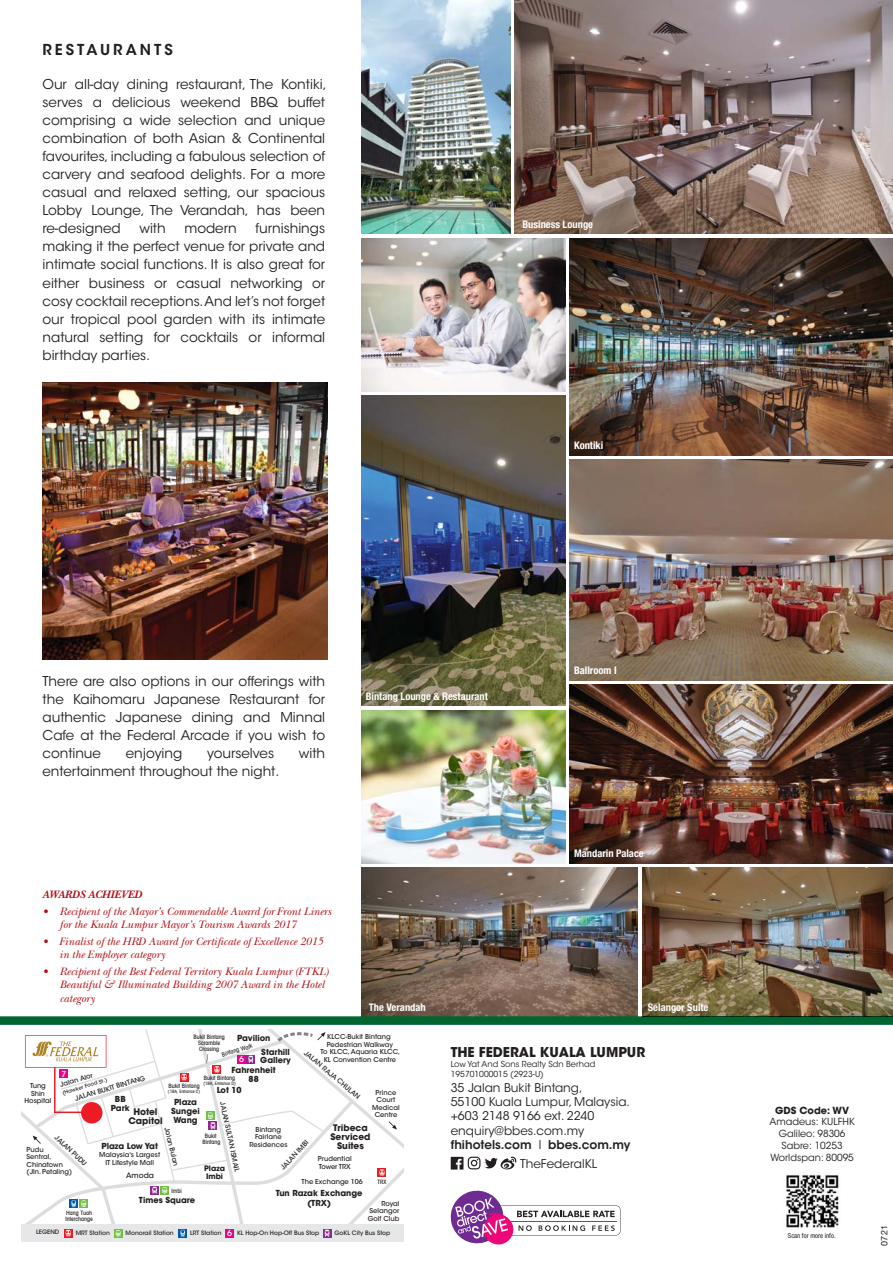
<style>
.page{position:relative;width:893px;height:1263px;background:#fff}
.page>*{position:absolute;margin:0;border:0;box-sizing:border-box;transform-origin:0 0}
.t1{font:600 15px "ITC Avant Garde Std";letter-spacing:.2em;color:#231f20}
.t2{font:13.5px/18px "ITC Avant Garde Std";color:#231f20;text-align:justify}
.t3{font:700 13.5px "ITC Avant Garde Std";color:#231f20}
.t4{font:12px/14.4px "ITC Avant Garde Std";color:#231f20}
.t5{font:italic 11.25px/13.5px "New Baskerville";color:#b01016}
.t6{font:italic 700 11.25px "New Baskerville";color:#b01016}
.t7{font:700 condensed 10.5px "Helvetica Neue";color:#fff}
.t8{font:9.75px/11.7px "ITC Avant Garde Std";color:#231f20;text-align:center}
.t9{font:700 9.75px "ITC Avant Garde Std";color:#231f20}
.t10{font:700 9px/9px "ITC Avant Garde Std";color:#231f20;text-align:center}
.t11{font:9px "Helvetica Neue";color:#231f20}
.t12{font:700 8.25px/9px "ITC Avant Garde Std";color:#231f20;text-align:center}
.t13{font:8.25px/9.9px "ITC Avant Garde Std";color:#231f20}
.t14{font:500 8.25px "ITC Avant Garde Std";color:#fff}
.t15{font:700 7.5px/7.5px "ITC Avant Garde Std";color:#231f20}
.t16{font:500 7.5px "ITC Avant Garde Std";color:#231f20}
.t17{font:500 6.75px/7.5px "ITC Avant Garde Std";color:#231f20;text-align:center}
.t18{font:condensed 6.75px "Helvetica Neue";color:#231f20}
.t19{font:500 condensed 6px/6px "Avant Garde";color:#231f20;text-align:center}
.t20{font:500 6px "ITC Avant Garde Std";color:#231f20}
.t21{font:500 5.25px "ITC Avant Garde Std";color:#231f20}
.t22{font:500 condensed 4.5px "Avant Garde";color:#231f20}
.s1{font-size:8.25px;color:#fff}
.s2{font-weight:600}
</style>
<div class="page">
<img style="left:570px;top:238px;width:323px;height:217px">
<img style="left:570px;top:685px;width:323px;height:178px">
<img style="left:361px;top:395px;width:205px;height:311px">
<img style="left:43px;top:383px;width:284px;height:276px">
<img style="left:361px;top:0;width:149px;height:234px">
<img style="left:570px;top:459px;width:323px;height:221px">
<img style="left:514px;top:0;width:379px;height:234px">
<img style="left:361px;top:238px;width:205px;height:153px">
<img style="left:361px;top:710px;width:205px;height:153px">
<img style="left:361px;top:867px;width:277px;height:149px">
<img style="left:642px;top:867px;width:251px;height:149px">
<svg style="left:0;top:1016px;width:893px;height:229px"></svg>
<p class="t1" style="left:43px;top:41px;width:132px">RESTAURANTS</p>
<p class="t2" style="left:43px;top:76px;width:286px">Our all-day dining restaurant, The Kontiki, serves a delicious weekend BBQ buffet comprising a wide selection and unique combination of both Asian &amp; Continental favourites, including a fabulous selection of carvery and seafood delights. For a more casual and relaxed setting, our spacious Lobby Lounge, The Verandah, has been re-designed</p>
<p class="t2" style="left:43px;top:220px;width:284px;text-indent:213px">furnishings making it the perfect venue for private and intimate social functions. It is also great for either business or casual networking or cosy cocktail receptions. And let’s not forget our tropical pool garden with its intimate natural setting for cocktails or informal birthday parties.</p>
<p class="t2" style="left:139px;top:220px;width:28px">with</p>
<p class="t2" style="left:184px;top:220px;width:54px">modern</p>
<p class="t7" style="left:522px;top:220px;width:72px">Business Lounge</p>
<p class="t7" style="left:574px;top:441px;width:31px">Kontiki</p>
<p class="t2" style="left:43px;top:673px;width:284px">There are also options in our offerings with the Kaihomaru Japanese Restaurant for authentic Japanese dining and Minnal Cafe at the Federal Arcade if you wish to continue</p>
<p class="t2" style="left:126px;top:745px;width:58px">enjoying</p>
<p class="t2" style="left:207px;top:745px;width:69px">yourselves</p>
<p class="t2" style="left:299px;top:745px;width:28px">with</p>
<p class="t2" style="left:43px;top:763px;width:238px">entertainment throughout the night.</p>
<p class="t6" style="left:43px;top:890px;width:101px">AWARDS ACHIEVED</p>
<p class="t5" style="left:60px;top:905px;width:273px;text-indent:-17px">• Recipient of the Mayor’s Commendable Award for Front Liners for the Kuala Lumpur Mayor’s Tourism Awards 2017</p>
<p class="t5" style="left:60px;top:935px;width:265px;text-indent:-17px">• Finalist of the HRD Award for Certificate of Excellence 2015 in the Employer category</p>
<p class="t5" style="left:60px;top:965px;width:271px;text-indent:-17px">• Recipient of the Best Federal Territory Kuala Lumpur (FTKL)<br>Beautiful &amp; Illuminated Building 2007 Award in the Hotel category</p>
<p class="t7" style="left:366px;top:692px;width:124px">Bintang Lounge &amp; Restaurant</p>
<p class="t7" style="left:574px;top:667px;width:44px">Ballroom I</p>
<p class="t7" style="left:574px;top:849px;width:71px">Mandarin Palace</p>
<p class="t7" style="left:369px;top:1003px;width:59px">The Verandah</p>
<p class="t7" style="left:648px;top:1003px;width:62px">Selangor Suite</p>
<p class="t17" style="left:321px;top:1034px;width:81px">KLCC-Bukit Bintang<br>Pedestrian Walkway<br>To KLCC, Aquaria KLCC,<br>KL Convention Centre</p>
<p class="t19" style="left:193px;top:1033px;width:33px">Bukit Bintang<br>Scramble<br>Crossing</p>
<p class="t12" style="left:237px;top:1034px;width:35px">Pavilion</p>
<p class="t19" style="left:221px;top:1051px;width:33px;rotate:-16deg">Bintang Walk</p>
<p class="t12" style="left:260px;top:1048px;width:32px;line-height:8.2px;text-align:left">Starhill<br>Gallery</p>
<p class="t12" style="left:232px;top:1066px;width:46px;line-height:8.2px">Fahrenheit<br>88</p>
<p class="t17" style="left:307px;top:1050px;width:72px;rotate:40deg">JALAN RAJA CHULAN</p>
<p class="t14" style="left:239px;top:1056px;width:6px">6</p>
<p class="t14" style="left:61px;top:1071px;width:6px">7</p>
<p class="t17" style="left:59px;top:1082px;width:35px;rotate:-16deg">Jalan Alor</p>
<p class="t17" style="left:74px;top:1095px;width:74px;rotate:-16deg">JALAN BUKIT BINTANG</p>
<p class="t19" style="left:204px;top:1075px;width:33px">Bukit Bintang</p>
<p class="t22" style="left:203px;top:1081px;width:34px">(18A, Entrance D)</p>
<p class="t21" style="left:62px;top:1090px;width:48px;rotate:-16deg">(Hawker Food St.)</p>
<p class="t17" style="left:25px;top:1083px;width:28px">Tung<br>Shin<br>Hospital</p>
<p class="t19" style="left:168px;top:1083px;width:33px">Bukit Bintang</p>
<p class="t22" style="left:168px;top:1089px;width:34px">(18A, Entrance C)</p>
<p class="t12" style="left:217px;top:1086px;width:26px">Lot 10</p>
<p class="t17" style="left:372px;top:1089px;width:29px">Prince<br>Court<br>Medical<br>Centre</p>
<p class="t12" style="left:111px;top:1095px;width:20px">BB<br>Park</p>
<p class="t12" style="left:171px;top:1098px;width:30px">Plaza<br>Sungei<br>Wang</p>
<p class="t17" style="left:225px;top:1101px;width:73px;rotate:78deg">JALAN SULTAN ISMAIL</p>
<p class="t10" style="left:128px;top:1107px;width:36px">Hotel<br>Capitol</p>
<p class="t10" style="left:330px;top:1123px;width:42px">Tribeca<br>Serviced<br>Suites</p>
<p class="t17" style="left:58px;top:1134px;width:43px;rotate:43deg">JALAN PUDU</p>
<p class="t17" style="left:249px;top:1126px;width:40px">Bintang<br>Fairlane<br>Residences</p>
<p class="t17" style="left:170px;top:1127px;width:41px;rotate:77deg">Jalan Bulan</p>
<p class="t19" style="left:202px;top:1133px;width:19px">Bukit<br>Bintang</p>
<p class="t17" style="left:280px;top:1167px;width:39px;rotate:-47deg">JALAN IMBI</p>
<p class="t12" style="left:102px;top:1141px;width:58px">Plaza Low Yat</p>
<p class="t17" style="left:99px;top:1151px;width:62px;line-height:8.1px">Malaysia's Largest<br>IT Lifestyle Mall</p>
<p class="t17" style="left:27px;top:1146px;width:47px;text-align:left">Pudu<br>Sentral,<br>Chinatown (Jln. Petaling)</p>
<p class="t17" style="left:318px;top:1156px;width:35px;text-align:left">Prudential<br>Tower TRX</p>
<p class="t17" style="left:302px;top:1178px;width:63px">The Exchange 106</p>
<p class="t15" style="left:204px;top:1165px;width:22px">Plaza<br>Imbi</p>
<p class="t16" style="left:126px;top:1172px;width:29px">Amoda</p>
<p class="t19" style="left:377px;top:1179px;width:10px">TRX</p>
<p class="t19" style="left:65px;top:1210px;width:29px;text-align:left">Hang Tuah<br>Interchange</p>
<p class="t19" style="left:171px;top:1187px;width:12px">Imbi</p>
<p class="t12" style="left:139px;top:1196px;width:58px">Times Square</p>
<p class="t12" style="left:276px;top:1189px;width:88px;line-height:9.8px">Tun Razak Exchange (TRX)</p>
<p class="t17" style="left:368px;top:1200px;width:33px;text-align:justify;text-indent:14px">Royal Selangor Golf Club</p>
<p class="t20" style="left:36px;top:1230px;width:25px">LEGEND</p>
<p class="t20" style="left:76px;top:1230px;width:36px">MRT Station</p>
<p class="t20" style="left:126px;top:1231px;width:50px">Monorail Station</p>
<p class="t20" style="left:190px;top:1231px;width:131px">LRT Station <span class="s1">6</span> KL Hop-On Hop-Off Bus Stop</p>
<p class="t20" style="left:334px;top:1231px;width:57px">GoKL City Bus Stop</p>
<p class="t3" style="left:451px;top:1045px;width:196px">THE FEDERAL KUALA LUMPUR</p>
<p class="t13" style="left:451px;top:1060px;width:146px">Low Yat And Sons Realty Sdn Berhad<br>195701000015 (2923-U)</p>
<p class="t4" style="left:451px;top:1081px;width:181px">35 Jalan Bukit Bintang,<br>55100 Kuala Lumpur, Malaysia. +603 2148 9166 ext. 2240 enquiry@bbes.com.my <span class="s2">fhihotels.com</span> l <span class="s2">bbes.com.my</span></p>
<p class="t4" style="left:520px;top:1157px;width:78px">TheFederalKL</p>
<p class="t9" style="left:775px;top:1105px;width:75px">GDS Code: WV</p>
<p class="t8" style="left:769px;top:1117px;width:87px">Amadeus: KULFHK<br>Galileo: 98306<br>Sabre: 10253<br>Worldspan: 80095</p>
<p class="t18" style="left:788px;top:1231px;width:49px">Scan for more info.</p>
<p class="t11" style="left:879px;top:1246px;width:23px;rotate:-90deg">0721</p>
</div>
